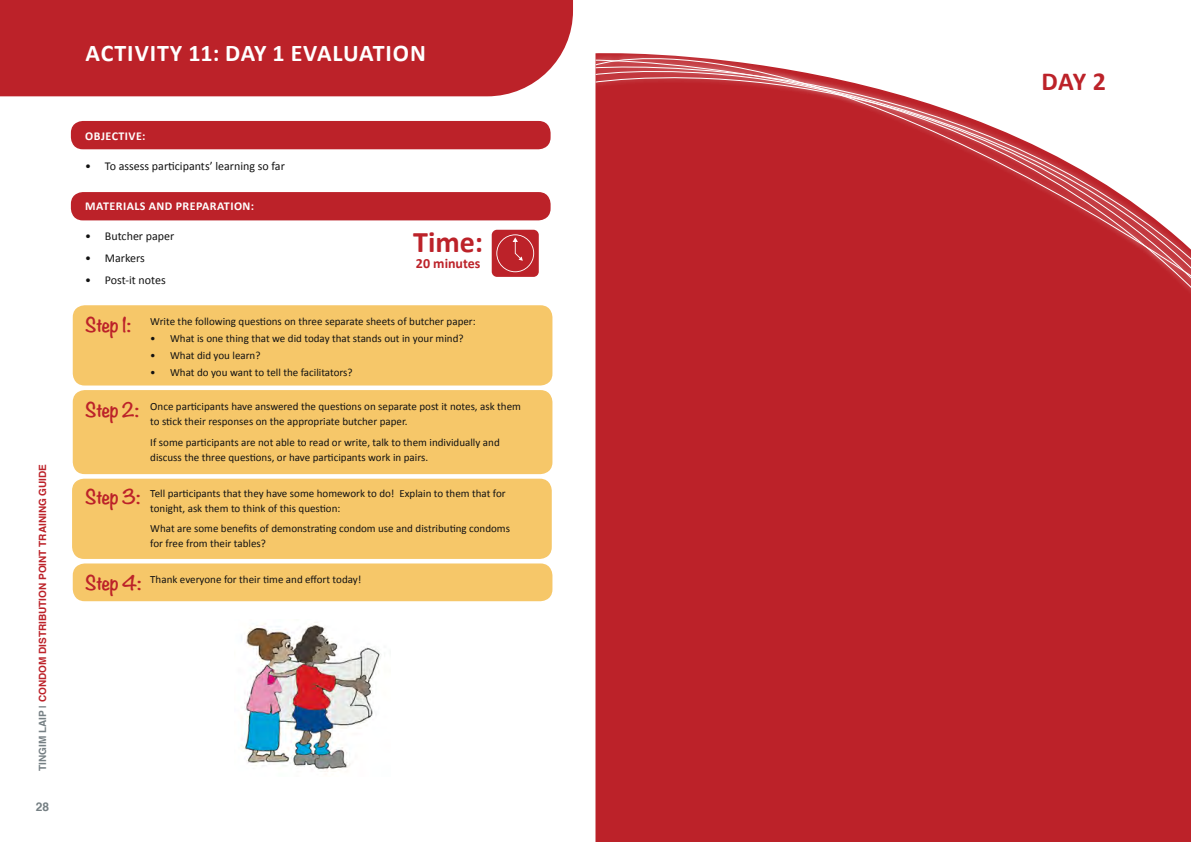
<style>
.page{position:relative;width:1191px;height:842px;background:#fff}
.page>*{position:absolute;margin:0;border:0;box-sizing:border-box;transform-origin:0 0}
.t1{font:700 30px "Calibri";color:#bc2229}
.t2{font:700 26px "Calibri";color:#bc2229}
.t3{font:700 24px "Calibri";letter-spacing:.04em;color:#fff}
.t4{font:700 14px "Calibri";color:#bc2229}
.t5{font:12px "Calibri";color:#121212}
.t6{font:700 12px "Calibri";letter-spacing:.04em;color:#fff}
.t7{font:700 12px "Helvetica";color:#768084}
.t8{font:11px/15px "Calibri";color:#121212}
.t9{font:700 10px "Helvetica";color:#bc2229}
.s1{color:#768084}
.s2{font-family:"Noteworthy";font-weight:700;font-size:18px;color:#bc2229}
</style>
<div class="page">
<div style="left:73px;top:305px;width:479px;height:80px;background:#f6c769;border-radius:12px"></div>
<div style="left:73px;top:390px;width:479px;height:84px;background:#f6c769;border-radius:12px"></div>
<div style="left:72px;top:479px;width:480px;height:80px;background:#f6c769;border-radius:12px"></div>
<div style="left:73px;top:563px;width:479px;height:38px;background:#f6c769;border-radius:12px"></div>
<div style="left:71px;top:192px;width:479px;height:28px;background:#bc2229;border-radius:12px"></div>
<div style="left:71px;top:121px;width:479px;height:28px;background:#bc2229;border-radius:12px"></div>
<div style="left:0;top:0;width:573px;height:96px;background:#bc2229"></div>
<div style="left:492px;top:230px;width:47px;height:47px;background:#bc2229;border-radius:5px"></div>
<svg style="left:496px;top:234px;width:38px;height:38px"></svg>
<div style="left:595px;top:339px;width:596px;height:503px;background:#bc2229"></div>
<div style="left:589px;top:52px;width:602px;height:287px;background:#fff;opacity:.75"></div>
<div style="left:594px;top:325px;width:597px;height:10px;background:#bc2229"></div>
<div style="left:594px;top:307px;width:597px;height:18px;background:#bc2229"></div>
<svg style="left:594px;top:52px;width:597px;height:255px"></svg>
<img style="left:241px;top:622px;width:140px;height:150px">
<p class="t9" style="left:35px;top:771px;width:309px;rotate:-90deg"><span class="s1">tingim laip |</span> Condom Distribution Point Training Guide</p>
<p class="t7" style="left:36px;top:797px;width:15px">28</p>
<h3 class="t3" style="left:86px;top:37px;width:338px">ACTIVITY 11: DAY 1 EVALUATION</h3>
<p class="t6" style="left:85px;top:128px;width:62px">OBJECT IVE:</p>
<p class="t5" style="left:85px;top:159px;width:201px">• To assess participants’ learning so far</p>
<p class="t6" style="left:85px;top:199px;width:170px">MATERIALS AND PREPARATION:</p>
<p class="t5" style="left:85px;top:229px;width:91px">• Butcher paper</p>
<p class="t5" style="left:85px;top:250px;width:61px">• Markers</p>
<p class="t5" style="left:85px;top:272px;width:82px">• Post-it notes</p>
<p class="t8" style="left:85px;top:314px;width:392px"><span class="s2">Step 1:</span> Write the following questions on three separate sheets of butcher paper:</p>
<p class="t8" style="left:150px;top:331px;width:315px">• What is one thing that we did today that stands out in your mind?</p>
<p class="t8" style="left:150px;top:348px;width:112px">• What did you learn?</p>
<p class="t8" style="left:150px;top:364px;width:204px">• What do you want to tell the facilitators?</p>
<p class="t8" style="left:150px;top:399px;width:372px;text-indent:-65px"><span class="s2">Step 2:</span> O nce participants have answered the questions on separate post it notes, ask them to stick their responses on the appropriate butcher paper.</p>
<p class="t8" style="left:150px;top:435px;width:351px">If some participants are not able to read or write, talk to them individually and discuss the three questions, or have participants work in pairs.</p>
<p class="t8" style="left:150px;top:485px;width:357px;text-indent:-65px"><span class="s2">Step 3:</span> Tell participants that they have some homework to do! Explain to them that for tonight, ask them to think of this question:</p>
<p class="t8" style="left:150px;top:521px;width:361px">What are some benefits of demonstrating condom use and distributing condoms for free from their tables?</p>
<p class="t8" style="left:85px;top:572px;width:278px"><span class="s2">Step 4:</span> Thank everyone for their time and effort today!</p>
<h1 class="t1" style="left:413px;top:223px;width:71px">TIME:</h1>
<p class="t4" style="left:416px;top:255px;width:66px">20 MINUTES</p>
<h2 class="t2" style="left:1041px;top:65px;width:66px">DAY 2</h2>
</div>
